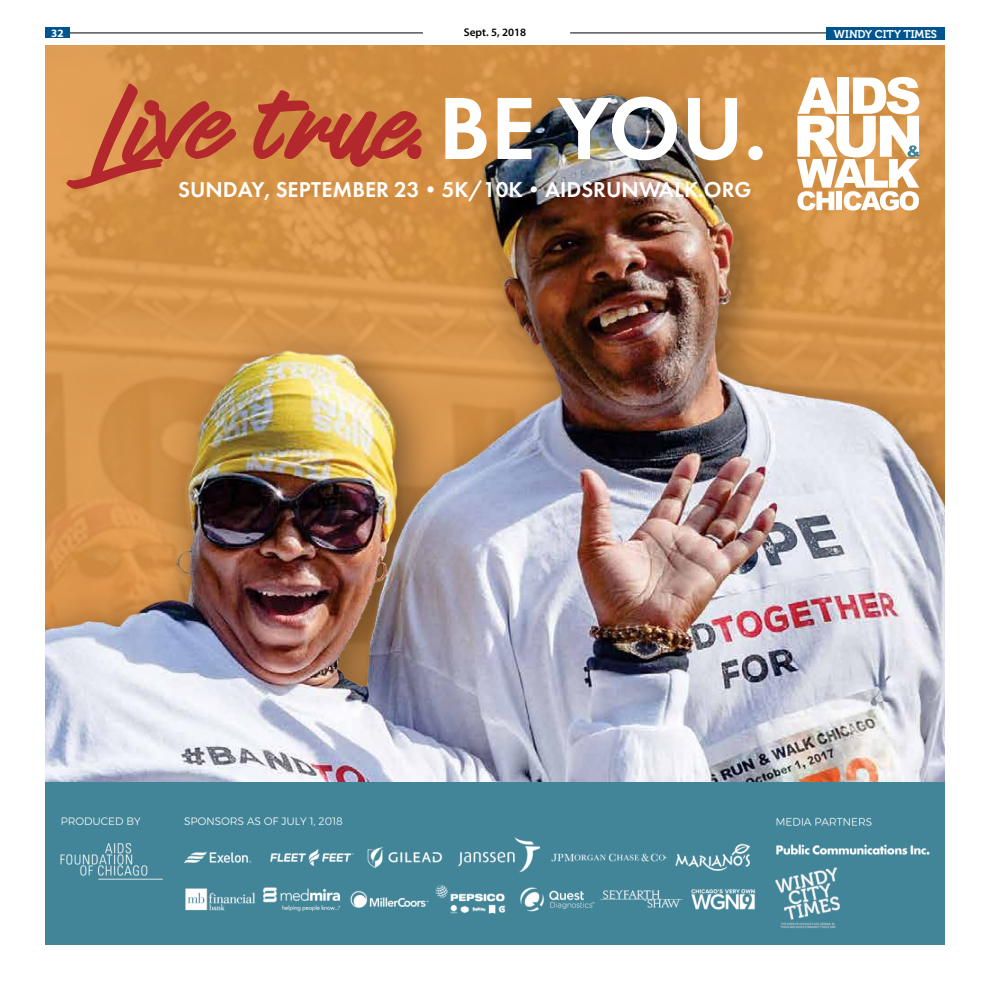
<style>
.page{position:relative;width:990px;height:990px;background:#fff}
.page>*{position:absolute;margin:0;border:0;box-sizing:border-box;transform-origin:0 0}
.t1{font:93.88px "Stockport Brush";letter-spacing:.01em;color:#b3282c}
.t2{font:600 22.38px "Futura PT";color:#fff}
.t3{font:11.25px "Museo 700";color:#fff}
.t4{font:600 11.25px "Myriad Pro";color:#000}
.t5{font:700 11.25px "Myriad Pro";color:#fff}
.s1{font-family:"Futura PT";font-weight:600;font-size:91.5px;color:#fff}
</style>
<div class="page">
<hr style="left:570px;top:33px;width:374px;height:1px;background:#000">
<hr style="left:65px;top:33px;width:358px;height:1px;background:#000">
<div style="left:45px;top:27px;width:25px;height:11px;background:#00558f"></div>
<div style="left:826px;top:27px;width:119px;height:13px;background:#00558f"></div>
<img style="left:45px;top:51px;width:900px;height:730px">
<svg style="left:797px;top:77px;width:123px;height:134px"></svg>
<img style="left:45px;top:781px;width:900px;height:164px">
<p class="t5" style="left:51px;top:26px;width:14px">32</p>
<p class="t4" style="left:464px;top:25px;width:64px">Sept. 5, 2018</p>
<p class="t3" style="left:834px;top:28px;width:105px">WINDY CITY TIMES</p>
<h1 class="t1" style="left:91px;top:72px;width:678px">Live true.<span class="s1">BE YOU.</span></h1>
<p class="t2" style="left:178px;top:176px;width:575px">SUNDAY, SEPTEMBER 23•5K/10K•AIDSRUNWALK.ORG</p>
</div>
